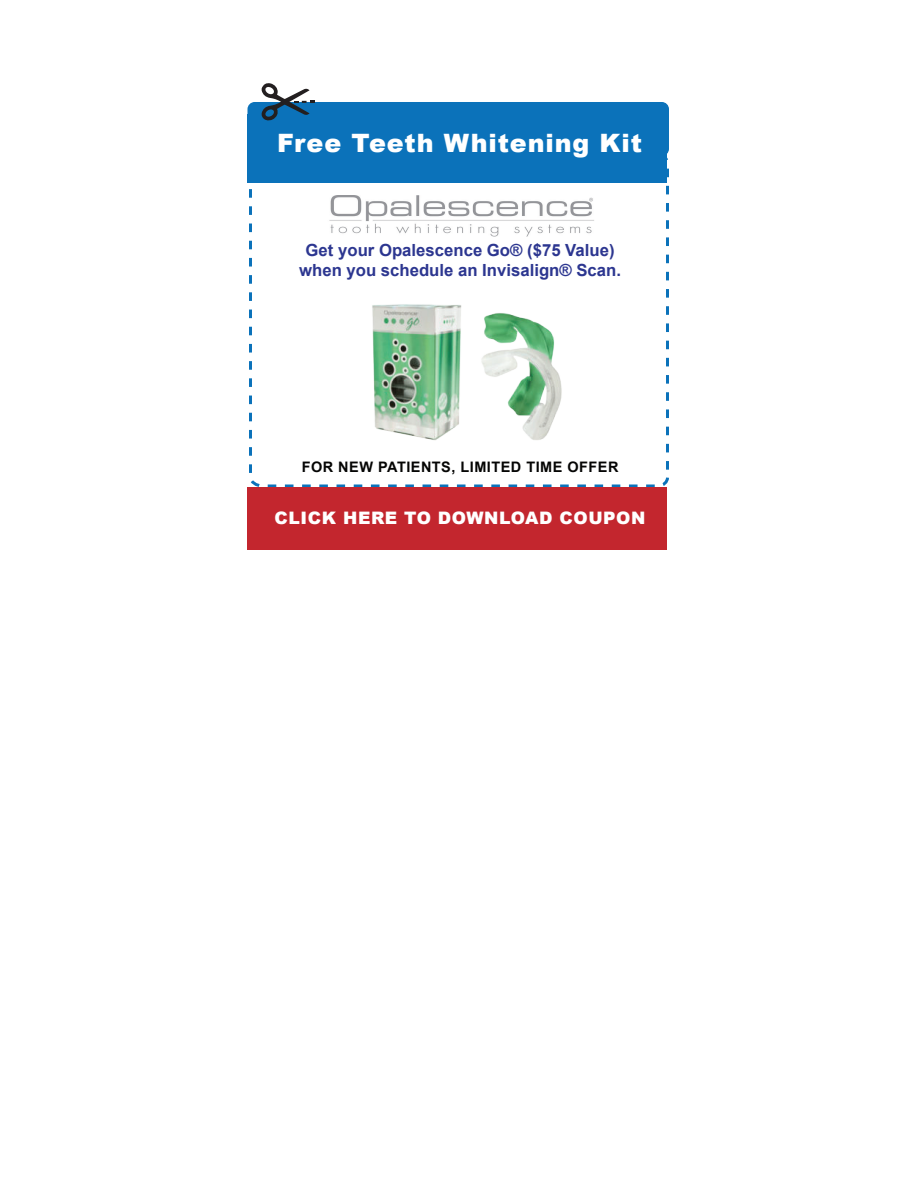
<style>
.page{position:relative;width:918px;height:1188px;background:#fff}
.page>*{position:absolute;margin:0;border:0;box-sizing:border-box;transform-origin:0 0}
.t1{font:900 25.35px "Arial";letter-spacing:.035em;color:#fff}
.t2{font:900 17.25px "Arial";letter-spacing:.035em;color:#fff}
.t3{font:700 16.8px/20.1px "Arial";color:#2c3690;text-align:center}
.t4{font:700 14.55px "Arial";letter-spacing:.035em;color:#050504}
</style>
<div class="page">
<svg style="left:248px;top:168px;width:421px;height:320px"></svg>
<div style="left:248px;top:114px;width:420px;height:69px;background:#0b72ba"></div>
<div style="left:248px;top:102px;width:421px;height:54px;background:#0b72ba;border-radius:7px"></div>
<div style="left:248px;top:488px;width:420px;height:62px;background:#c3262e"></div>
<img style="left:326px;top:195px;width:269px;height:42px">
<svg style="left:262px;top:83px;width:53px;height:38px"></svg>
<div style="left:278px;top:237px;width:354px;height:71px;background:#fff"></div>
<img style="left:357px;top:304px;width:219px;height:156px">
<h1 class="t1" style="left:277px;top:125px;width:366px">Free Teeth Whitening Kit</h1>
<p class="t3" style="left:299px;top:240px;width:324px">Get your Opalescence Go® ($75 Value) when you schedule an Invisalign® Scan.</p>
<p class="t4" style="left:302px;top:457px;width:318px">FOR NEW PATIENTS, LIMITED TIME OFFER</p>
<p class="t2" style="left:275px;top:505px;width:372px">CLICK HERE TO DOWNLOAD COUPON</p>
</div>
